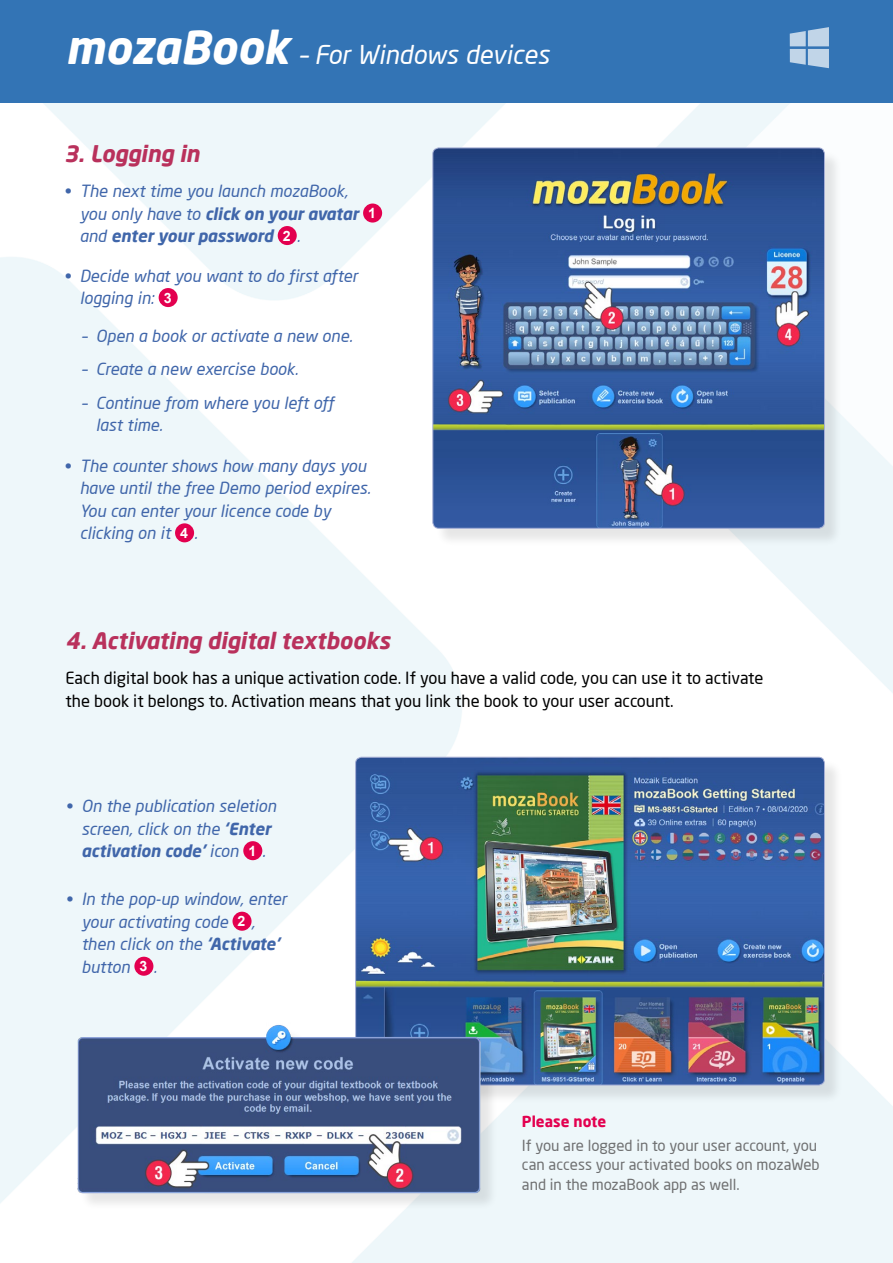
<style>
.page{position:relative;width:893px;height:1263px;background:#fff}
.page>*{position:absolute;margin:0;border:0;box-sizing:border-box;transform-origin:0 0}
.t1{font:italic 25.5px "Neo Sans Pro";color:#fff}
.t2{font:italic 700 22.5px "Neo Sans Pro";color:#b9315c}
.t3{font:italic 16.5px/22.5px "Neo Sans Pro";color:#4066aa}
.t4{font:16.5px/22.5px "Neo Sans Pro";color:#000}
.t5{font:15px/19.5px "Neo Sans Pro";color:#707172}
.t6{font:700 15px "Neo Sans Pro";color:#e3004f}
.s1{font-weight:700;font-size:45px}
.s2{font-weight:700}
.s3{font-family:"Arial";font-weight:700;font-style:normal;font-size:14.25px;color:#fff}
</style>
<div class="page">
<img style="left:0;top:102px;width:893px;height:1161px">
<div style="left:0;top:0;width:893px;height:102px;background:#3374b5"></div>
<div style="left:363px;top:204px;width:19px;height:19px;background:#e3004f;border-radius:50%"></div>
<div style="left:278px;top:226px;width:19px;height:19px;background:#e3004f;border-radius:50%"></div>
<div style="left:159px;top:288px;width:19px;height:19px;background:#e3004f;border-radius:50%"></div>
<div style="left:175px;top:523px;width:19px;height:19px;background:#e3004f;border-radius:50%"></div>
<div style="left:435px;top:150px;width:408px;height:397px;background:#000;opacity:.1"></div>
<img style="left:433px;top:148px;width:391px;height:380px">
<div style="left:433px;top:148px;width:392px;height:380px;border:1px solid #a5aed5;border-radius:6px"></div>
<div style="left:243px;top:841px;width:19px;height:19px;background:#e3004f;border-radius:50%"></div>
<div style="left:232px;top:912px;width:20px;height:19px;background:#e3004f;border-radius:50%"></div>
<div style="left:134px;top:957px;width:19px;height:19px;background:#e3004f;border-radius:50%"></div>
<div style="left:358px;top:759px;width:485px;height:345px;background:#000;opacity:.1"></div>
<img style="left:356px;top:757px;width:468px;height:328px">
<div style="left:80px;top:1028px;width:419px;height:183px;background:#000;opacity:.1"></div>
<img style="left:74px;top:1022px;width:412px;height:173px">
<svg style="left:790px;top:27px;width:39px;height:41px"></svg>
<h1 class="t1" style="left:66px;top:39px;width:485px"><span class="s1">mozaBook</span> – For Windows devices</h1>
<h2 class="t2" style="left:64px;top:139px;width:137px">3. Logging in</h2>
<p class="t3" style="left:80px;top:179px;width:298px;text-indent:-16px">• The next time you launch mozaBook, you only have to <span class="s2">click on your avatar</span> <span class="s3">1 </span>and <span class="s2">enter your password</span> <span class="s3">2</span> .</p>
<p class="t3" style="left:80px;top:264px;width:280px;text-indent:-16px">• Decide what you want to do first after logging in: <span class="s3">3</span></p>
<p class="t3" style="left:82px;top:325px;width:272px">– Open a book or activate a new one.</p>
<p class="t3" style="left:82px;top:358px;width:218px">– Create a new exercise book.</p>
<p class="t3" style="left:96px;top:391px;width:240px;text-indent:-14px">– Continue from where you left off last time.</p>
<p class="t3" style="left:80px;top:454px;width:293px;text-indent:-16px">• The counter shows how many days you have until the free Demo period expires.<br>You can enter your licence code by clicking on it <span class="s3">4</span> .</p>
<h2 class="t2" style="left:66px;top:626px;width:326px">4. Activating digital textbooks</h2>
<p class="t4" style="left:66px;top:666px;width:699px">Each digital book has a unique activation code. If you have a valid code, you can use it to activate the book it belongs to. Activation means that you link the book to your user account.</p>
<p class="t3" style="left:81px;top:795px;width:196px;text-indent:-16px">• On the publication seletion screen, click on the <span class="s2">‘Enter activation code’</span> icon <span class="s3">1</span> .</p>
<p class="t3" style="left:81px;top:888px;width:207px;text-indent:-16px">• In the pop-up window, enter your activating code <span class="s3">2</span> , then click on the <span class="s2">‘Activate’ </span>button <span class="s3">3</span> .</p>
<p class="t6" style="left:522px;top:1112px;width:86px">Please note</p>
<p class="t5" style="left:522px;top:1135px;width:299px">If you are logged in to your user account, you can access your activated books on mozaWeb and in the mozaBook app as well.</p>
</div>
